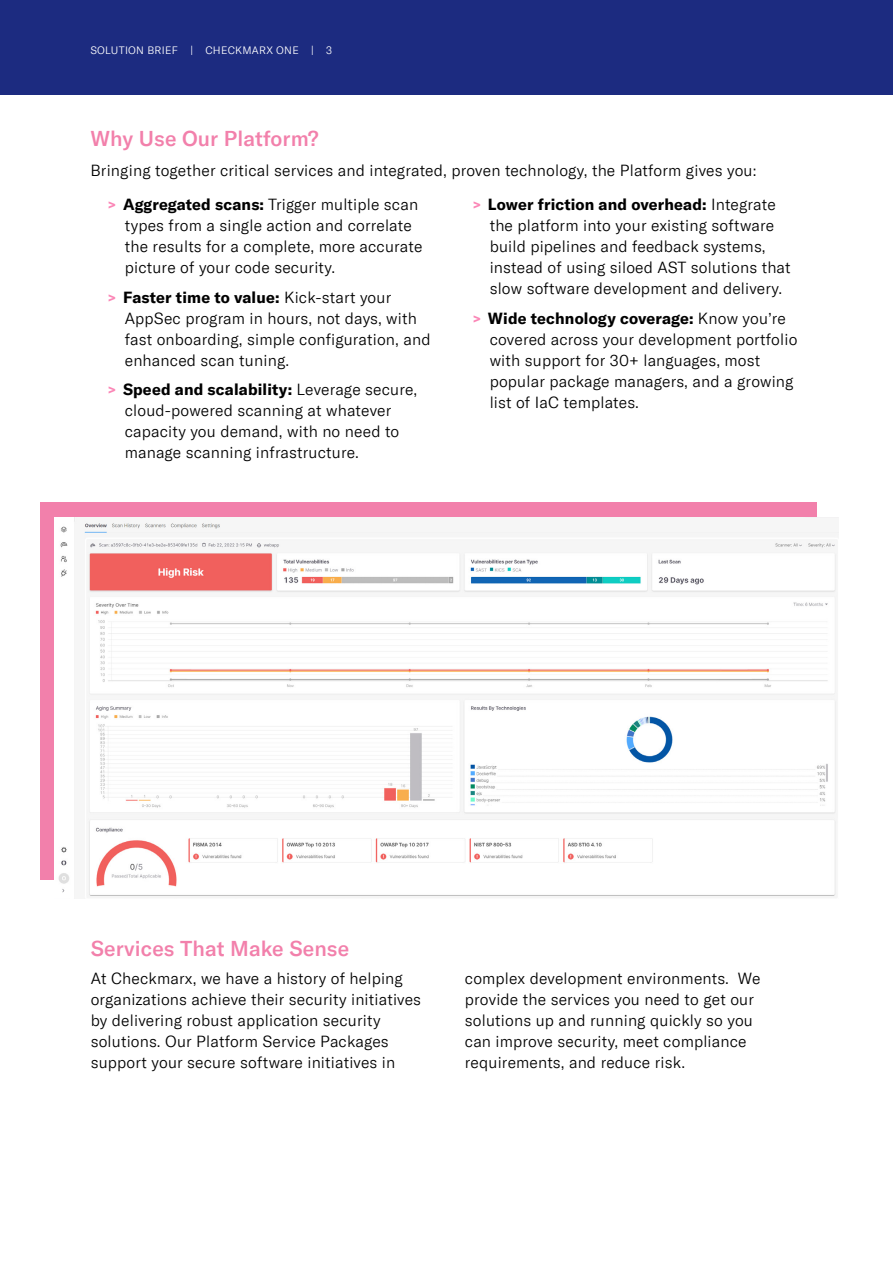
<style>
.page{position:relative;width:893px;height:1263px;background:#fff}
.page>*{position:absolute;margin:0;border:0;box-sizing:border-box;transform-origin:0 0}
.Sub_head{font:500 21px "GT America LCG";letter-spacing:.005em;color:#f280ab}
.Body{font:300 15.75px/21px "GT America LCG";letter-spacing:.01em;color:#000}
.Sub_head-2{font:300 15.75px "GT America LCG";letter-spacing:.01em;color:#000}
.t1{font:300 10.5px "GT America LCG";letter-spacing:.025em;color:#fff}
.s1{font-family:"GT America LCG Bl";font-weight:400;font-size:13.5px;color:#fb86b6}
.s2{font-weight:700}
</style>
<div class="page">
<div style="left:0;top:0;width:893px;height:95px;background:#1c2b80"></div>
<div style="left:40px;top:502px;width:776px;height:377px;background:#f280ab"></div>
<img style="left:54px;top:517px;width:785px;height:380px">
<p class="t1" style="left:90px;top:45px;width:243px">SOLUTION BRIEF | CHECKMARX ONE | 3</p>
<p class="Sub_head" style="left:90px;top:126px;width:230px">Why Use Our Platform?</p>
<p class="Sub_head-2" style="left:90px;top:161px;width:668px">Bringing together critical services and integrated, proven technology, the Platform gives you:</p>
<p class="Body" style="left:125px;top:194px;width:299px;text-indent:-17px"><span class="s1">Љ</span> <span class="s2">Aggregated scans:</span> Trigger multiple scan types from a single action and correlate the results for a complete, more accurate picture of your code security.</p>
<p class="Body" style="left:125px;top:287px;width:307px;text-indent:-17px"><span class="s1">Љ</span> <span class="s2">Faster time to value:</span> Kick-start your AppSec program in hours, not days, with fast onboarding, simple configuration, and enhanced scan tuning.</p>
<p class="Body" style="left:125px;top:379px;width:294px;text-indent:-17px"><span class="s1">Љ</span> <span class="s2">Speed and scalability:</span> Leverage secure, cloud-powered scanning at whatever capacity you demand, with no need to manage scanning infrastructure.</p>
<p class="Body" style="left:490px;top:194px;width:303px;text-indent:-17px"><span class="s1">Љ</span> <span class="s2">Lower friction and overhead:</span> Integrate the platform into your existing software build pipelines and feedback systems, instead of using siloed AST solutions that slow software development and delivery.</p>
<p class="Body" style="left:490px;top:308px;width:309px;text-indent:-17px"><span class="s1">Љ</span> <span class="s2">Wide technology coverage:</span> Know you’re covered across your development portfolio with support for 30+ languages, most popular package managers, and a growing list of IaC templates.</p>
<p class="Sub_head" style="left:91px;top:936px;width:260px">Services That Make Sense</p>
<p class="Body" style="left:91px;top:968px;width:332px">At Checkmarx, we have a history of helping organizations achieve their security initiatives by delivering robust application security solutions. Our Platform Service Packages support your secure software initiatives in</p>
<p class="Body" style="left:465px;top:968px;width:297px">complex development environments. We provide the services you need to get our solutions up and running quickly so you can improve security, meet compliance requirements, and reduce risk.</p>
</div>
